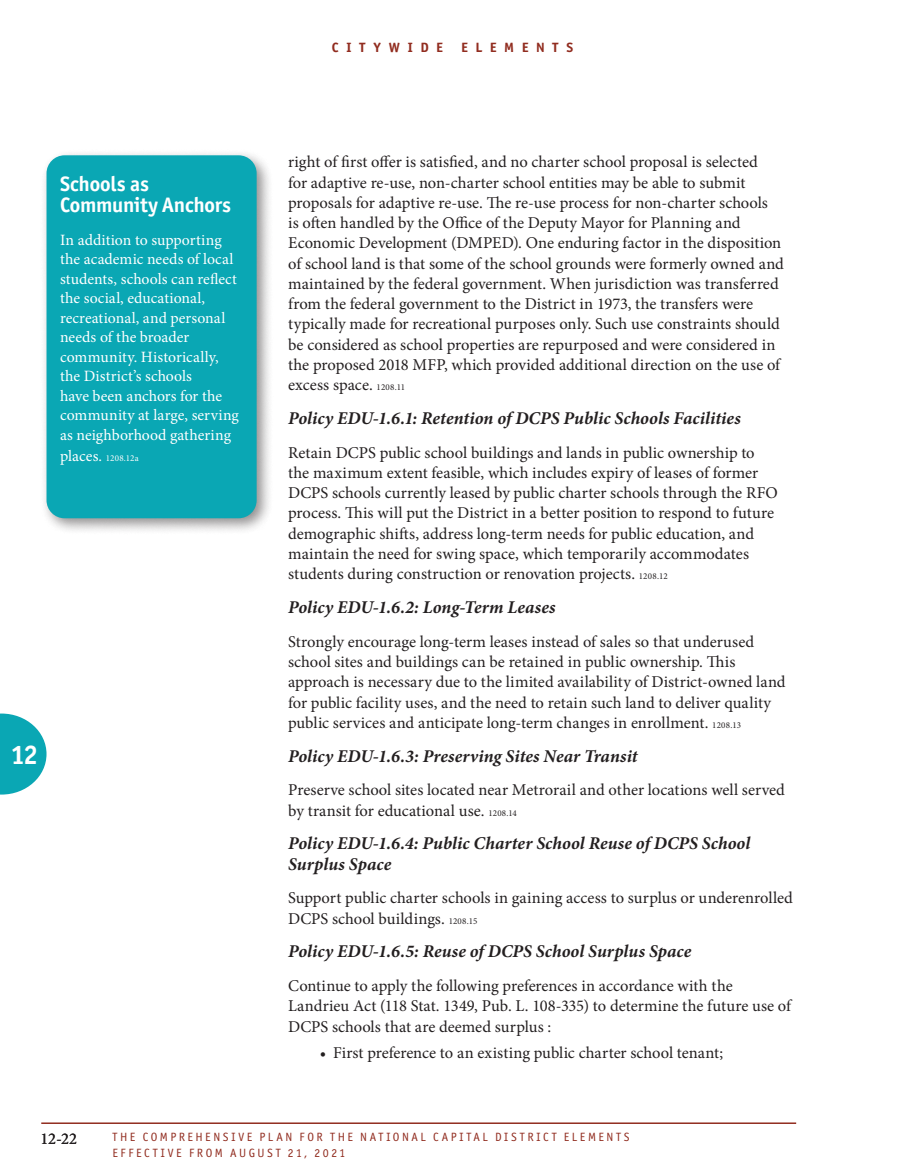
<style>
.page{position:relative;width:905px;height:1175px;background:#fff}
.page>*{position:absolute;margin:0;border:0;box-sizing:border-box;transform-origin:0 0}
.t1{font:700 27px "Officina Sans ITC Pro";color:#fff}
._8Sidebar_Headline_S{font:700 21px/21px "Officina Sans ITC Pro";letter-spacing:-.01em;color:#fff}
._4Policy{font:italic 700 18px/20.2px "Minion Pro";color:#231f20}
._7Text_After_Heading{font:16.5px/20.2px "Minion Pro";color:#231f20}
._8Sidebar_TextBody{font:15.75px/19.5px "Minion Pro";letter-spacing:.005em;color:#fff}
.t2{font:700 13.5px "Officina Sans ITC Pro";letter-spacing:.545em;color:#912c1f;scale:1.05 1}
.t3{font:12px/16.5px "Officina Sans ITC Pro";letter-spacing:.215em;color:#912c1f}
._8Sidebar_TextBody-2{font:9px "Minion Pro";letter-spacing:.025em;color:#fff}
.s1{font-size:15.75px}
.s2{font-size:9px}
</style>
<div class="page">
<svg style="left:0;top:713px;width:46px;height:81px"></svg>
<hr style="left:41px;top:1122px;width:755px;height:2px;background:#912c1f">
<div style="left:40px;top:149px;width:234px;height:387px;background:#231f20;opacity:.5"></div>
<div style="left:46px;top:155px;width:210px;height:363px;background:#0aa7b4;border-radius:18px"></div>
<p class="_8Sidebar_Headline_S" style="left:60px;top:173px;width:172px">Schools as<br>Community Anchors</p>
<p class="_8Sidebar_TextBody" style="left:60px;top:230px;width:180px">In addition to supporting the academic needs of local students, schools can reflect the social, educational, recreational, and personal needs of the broader community. Historically, the District’s schools<br>have been anchors for the community at large, serving as neighborhood gathering</p>
<p class="_8Sidebar_TextBody-2" style="left:60px;top:452px;width:80px"><span class="s1">places.</span> 1208.12a</p>
<h1 class="t1" style="left:12px;top:738px;width:27px">12</h1>
<p class="t2" style="left:332px;top:39px;width:108px">CITYWIDE</p>
<p class="t2" style="left:461px;top:39px;width:108px">ELEMENTS</p>
<p class="_7Text_After_Heading" style="left:288px;top:152px;width:497px">right of first offer is satisfied, and no charter school proposal is selected<br>for adaptive re-use, non-charter school entities may be able to submit proposals for adaptive re-use. The re-use process for non-charter schools<br>is often handled by the Office of the Deputy Mayor for Planning and Economic Development (DMPED). One enduring factor in the disposition of school land is that some of the school grounds were formerly owned and maintained by the federal government. When jurisdiction was transferred from the federal government to the District in 1973, the transfers were typically made for recreational purposes only. Such use constraints should be considered as school properties are repurposed and were considered in the proposed 2018 MFP, which provided additional direction on the use of excess space. <span class="s2">1208.11</span></p>
<p class="_4Policy" style="left:288px;top:408px;width:454px">Policy EDU-1.6.1: Retention of DCPS Public Schools Facilities</p>
<p class="_7Text_After_Heading" style="left:288px;top:442px;width:491px">Retain DCPS public school buildings and lands in public ownership to the maximum extent feasible, which includes expiry of leases of former DCPS schools currently leased by public charter schools through the RFO process. This will put the District in a better position to respond to future demographic shifts, address long-term needs for public education, and maintain the need for swing space, which temporarily accommodates students during construction or renovation projects. <span class="s2">1208.12</span></p>
<p class="_4Policy" style="left:288px;top:597px;width:269px">Policy EDU-1.6.2: Long-Term Leases</p>
<p class="_7Text_After_Heading" style="left:288px;top:631px;width:499px">Strongly encourage long-term leases instead of sales so that underused school sites and buildings can be retained in public ownership. This approach is necessary due to the limited availability of District-owned land for public facility uses, and the need to retain such land to deliver quality public services and anticipate long-term changes in enrollment. <span class="s2">1208.13</span></p>
<p class="_4Policy" style="left:288px;top:745px;width:351px">Policy EDU-1.6.3: Preserving Sites Near Transit</p>
<p class="_7Text_After_Heading" style="left:288px;top:780px;width:498px">Preserve school sites located near Metrorail and other locations well served by transit for educational use. <span class="s2">1208.14</span></p>
<p class="_4Policy" style="left:288px;top:833px;width:463px">Policy EDU-1.6.4: Public Charter School Reuse of DCPS School<br>Surplus Space</p>
<p class="_7Text_After_Heading" style="left:288px;top:888px;width:506px">Support public charter schools in gaining access to surplus or underenrolled<br>DCPS school buildings. <span class="s2">1208.15</span></p>
<p class="_4Policy" style="left:288px;top:941px;width:405px">Policy EDU-1.6.5: Reuse of DCPS School Surplus Space</p>
<p class="_7Text_After_Heading" style="left:288px;top:975px;width:506px">Continue to apply the following preferences in accordance with the<br>Landrieu Act (118 Stat. 1349, Pub. L. 108-335) to determine the future use of<br>DCPS schools that are deemed surplus :</p>
<p class="_7Text_After_Heading" style="left:320px;top:1042px;width:405px">• First preference to an existing public charter school tenant;</p>
<p class="_7Text_After_Heading" style="left:40px;top:1128px;width:38px">12-22</p>
<p class="t3" style="left:112px;top:1128px;width:518px">THE COMPREHENSIVE PLAN FOR THE NATIONAL CAPITAL DISTRICT ELEMENTS<br>EFFECTIVE FROM AUGUST 21, 2021</p>
</div>
